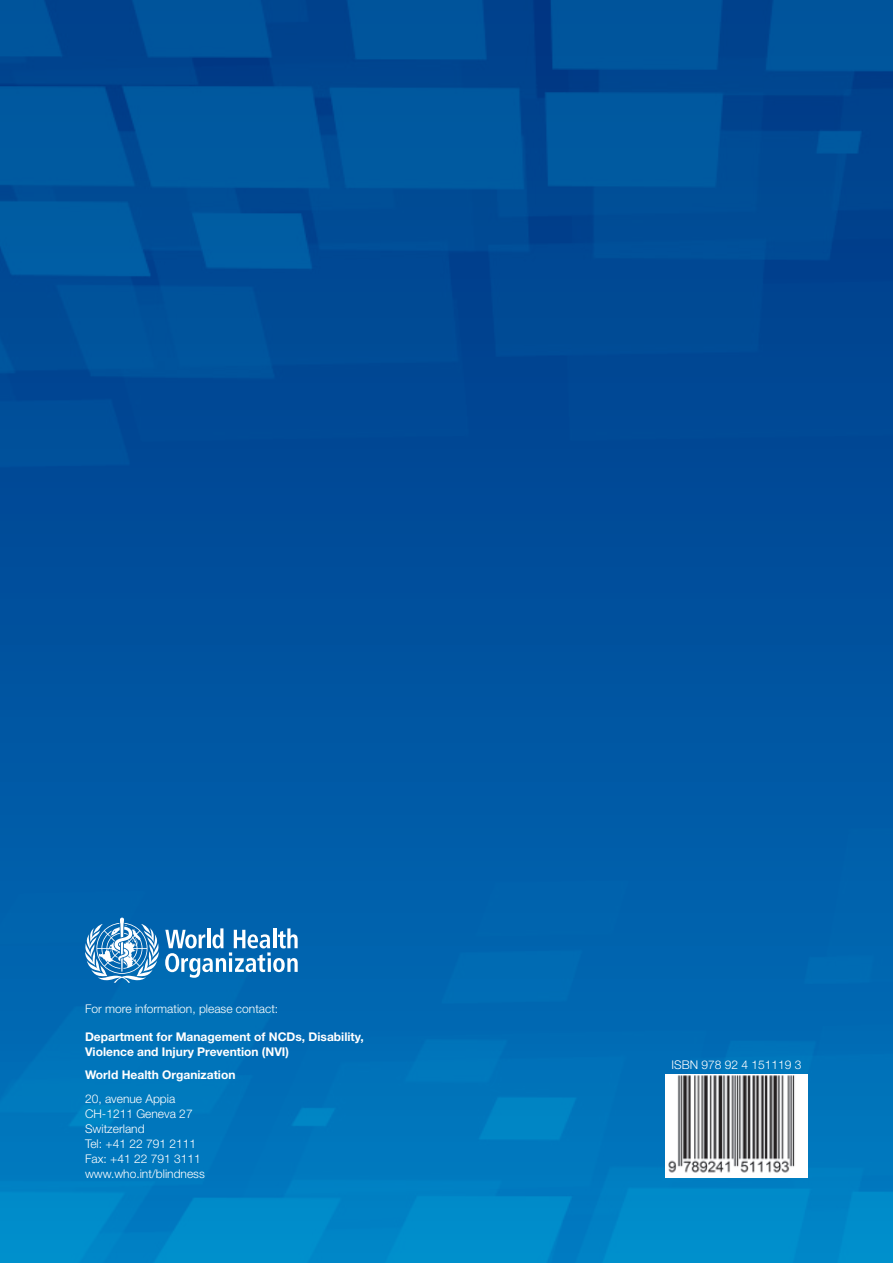
<style>
.page{position:relative;width:893px;height:1263px;background:#00509d}
.page>*{position:absolute;margin:0;border:0;box-sizing:border-box;transform-origin:0 0}
.CR{font:700 12px/15px "Helvetica Neue LT Std";color:#fff}
.CR-2{font:300 12px/15px "Helvetica Neue LT Std";color:#fff}
.Body{font:300 12px "Helvetica Neue LT Std";color:#fff}
</style>
<div class="page">
<img style="left:0;top:815px;width:893px;height:448px">
<img style="left:0;top:0;width:893px;height:429px">
<img style="left:665px;top:1074px;width:143px;height:103px">
<svg style="left:84px;top:918px;width:214px;height:65px"></svg>
<p class="Body" style="left:85px;top:1001px;width:195px">For more information, please contact:</p>
<p class="CR" style="left:85px;top:1029px;width:280px">Department for Management of NCDs, Disability,<br>Violence and Injury Prevention (NVI)</p>
<p class="CR" style="left:85px;top:1067px;width:152px">World Health Organization</p>
<p class="CR-2" style="left:85px;top:1091px;width:121px">20, avenue Appia<br>CH-1211 Geneva 27<br>Switzerland<br>Tel: +41 22 791 2111<br>Fax: +41 22 791 3111 www.who.int/blindness</p>
<p class="Body" style="left:671px;top:1057px;width:132px">ISBN 978 92 4 151119 3</p>
</div>
